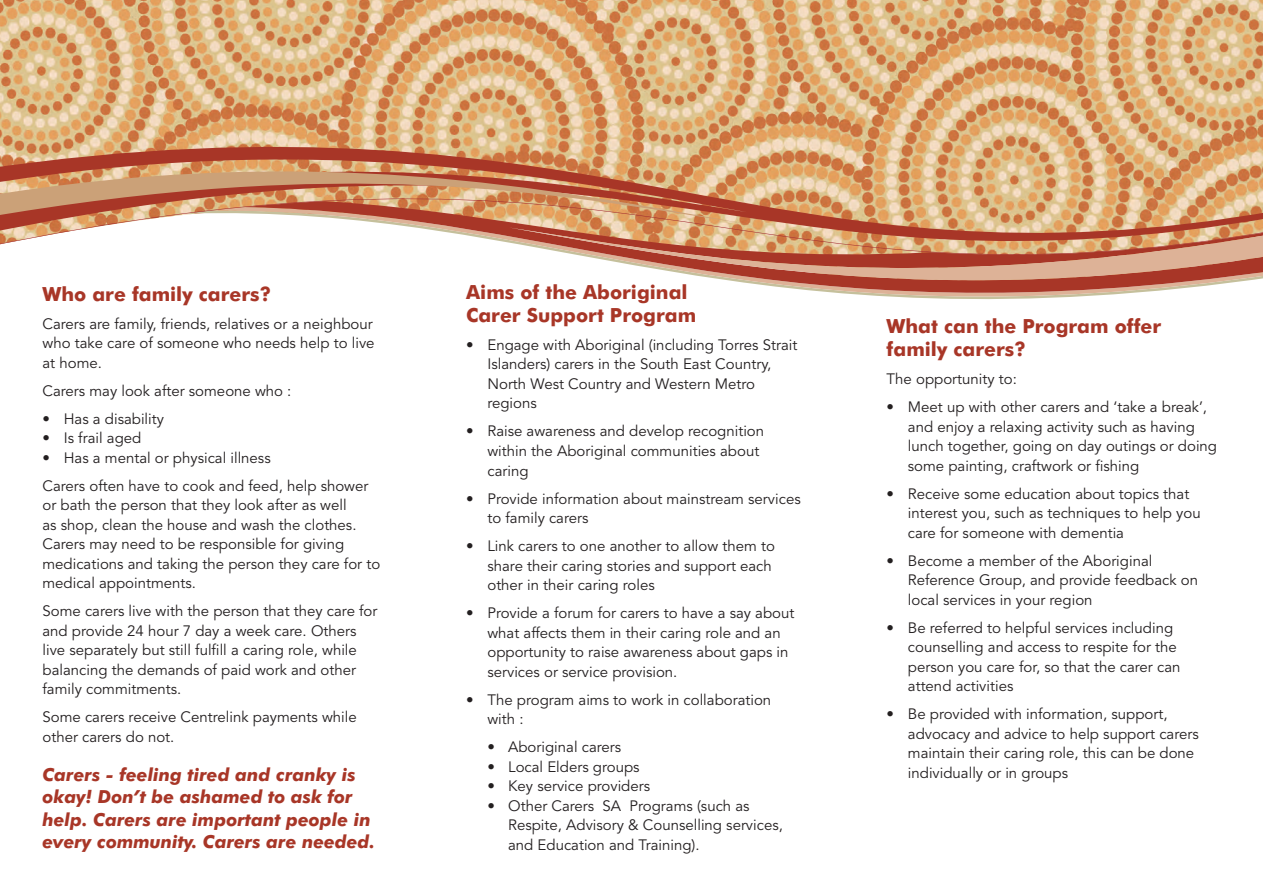
<style>
.page{position:relative;width:1263px;height:893px;background:#fff}
.page>*{position:absolute;margin:0;border:0;box-sizing:border-box;transform-origin:0 0}
.t1{font:700 19.5px/22.5px "Futura BT";color:#a83627}
.t2{font:italic 700 18px/22.5px "Futura BT";color:#a83627}
.t3{font:15px/19.5px "Avenir";color:#231f20}
</style>
<div class="page">
<img style="left:0;top:0;width:1263px;height:77px">
<svg style="left:0;top:77px;width:1263px;height:223px"></svg>
<svg style="left:0;top:141px;width:748px;height:83px;background:#cd8c66"></svg>
<h1 class="t1" style="left:466px;top:281px;width:231px">Aims of the Aboriginal<br>Carer Support Program</h1>
<p class="t3" style="left:487px;top:335px;width:311px;text-indent:-21px">• Engage with Aboriginal (including Torres Strait Islanders) carers in the South East Country, North West Country and Western Metro regions</p>
<p class="t3" style="left:487px;top:422px;width:278px;text-indent:-21px">• Raise awareness and develop recognition within the Aboriginal communities about caring</p>
<p class="t3" style="left:487px;top:489px;width:315px;text-indent:-21px">• Provide information about mainstream services to family carers</p>
<p class="t3" style="left:487px;top:536px;width:289px;text-indent:-21px">• Link carers to one another to allow them to share their caring stories and support each other in their caring roles</p>
<p class="t3" style="left:487px;top:603px;width:308px;text-indent:-21px">• Provide a forum for carers to have a say about what affects them in their caring role and an opportunity to raise awareness about gaps in services or service provision.</p>
<p class="t3" style="left:487px;top:690px;width:285px;text-indent:-21px">• The program aims to work in collaboration with :</p>
<p class="t3" style="left:487px;top:737px;width:135px">• Aboriginal carers</p>
<p class="t3" style="left:487px;top:757px;width:154px">• Local Elders groups</p>
<p class="t3" style="left:487px;top:776px;width:164px">• Key service providers</p>
<p class="t3" style="left:508px;top:796px;width:276px;text-indent:-21px">• Other Carers SA Programs (such as<br>Respite, Advisory &amp; Counselling services, and Education and Training).</p>
<h1 class="t1" style="left:43px;top:282px;width:230px">Who are family carers?</h1>
<p class="t3" style="left:43px;top:314px;width:334px">Carers are family, friends, relatives or a neighbour who take care of someone who needs help to live at home.</p>
<p class="t3" style="left:43px;top:381px;width:250px">Carers may look after someone who :</p>
<p class="t3" style="left:43px;top:409px;width:123px">• Has a disability</p>
<p class="t3" style="left:43px;top:429px;width:100px">• Is frail aged</p>
<p class="t3" style="left:43px;top:444px;width:327px;line-height:28px">• Has a mental or physical illness<br>Carers often have to cook and feed, help shower</p>
<p class="t3" style="left:43px;top:496px;width:339px">or bath the person that they look after as well<br>as shop, clean the house and wash the clothes.<br>Carers may need to be responsible for giving medications and taking the person they care for to medical appointments.</p>
<p class="t3" style="left:43px;top:602px;width:336px">Some carers live with the person that they care for and provide 24 hour 7 day a week care. Others live separately but still fulfill a caring role, while balancing the demands of paid work and other family commitments.</p>
<p class="t3" style="left:43px;top:708px;width:316px">Some carers receive Centrelink payments while other carers do not.</p>
<h1 class="t1" style="left:887px;top:315px;width:276px">What can the Program offer family carers?</h1>
<p class="t3" style="left:887px;top:369px;width:132px">The opportunity to:</p>
<p class="t3" style="left:908px;top:397px;width:311px;text-indent:-21px">• Meet up with other carers and ‘take a break’, and enjoy a relaxing activity such as having lunch together, going on day outings or doing some painting, craftwork or fishing</p>
<p class="t3" style="left:908px;top:484px;width:294px;text-indent:-21px">• Receive some education about topics that interest you, such as techniques to help you care for someone with dementia</p>
<p class="t3" style="left:908px;top:551px;width:292px;text-indent:-21px">• Become a member of the Aboriginal<br>Reference Group, and provide feedback on local services in your region</p>
<p class="t3" style="left:908px;top:618px;width:274px;text-indent:-21px">• Be referred to helpful services including counselling and access to respite for the person you care for, so that the carer can attend activities</p>
<p class="t3" style="left:908px;top:705px;width:292px;text-indent:-21px">• Be provided with information, support, advocacy and advice to help support carers maintain their caring role, this can be done</p>
<p class="t2" style="left:43px;top:763px;width:315px">Carers - feeling tired and cranky is</p>
<p class="t3" style="left:908px;top:763px;width:162px">individually or in groups</p>
<p class="t2" style="left:43px;top:786px;width:334px">okay! Don’t be ashamed to ask for help. Carers are important people in every community. Carers are needed.</p>
</div>
